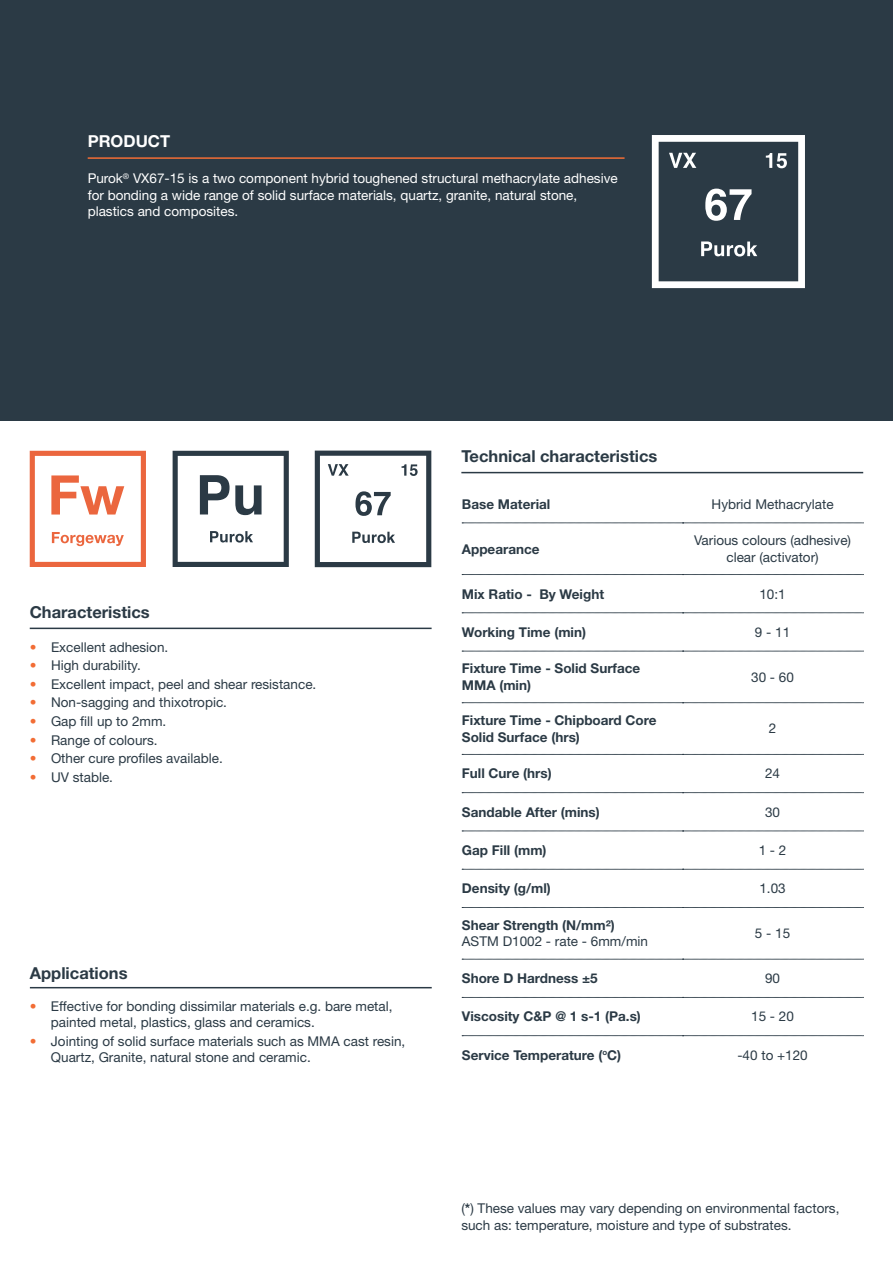
<style>
.page{position:relative;width:893px;height:1263px;background:#fff}
.page>*{position:absolute;margin:0;border:0;box-sizing:border-box;transform-origin:0 0}
.t1{font:700 16.5px "Helvetica Neue LT Std";color:#2b3a45}
.t2{font:700 16.5px "Helvetica Neue LT Std";color:#fff}
.t3{font:13.5px/16.5px "Helvetica Neue LT Std";color:#2b3a45}
.t4{font:700 13.5px "Helvetica Neue LT Std";color:#2b3a45}
.t5{font:13.5px/16.5px "Helvetica Neue LT Std";color:#fff}
.s1{color:#f26d35}
.s2{font-weight:700}
</style>
<div class="page">
<div style="left:0;top:0;width:893px;height:421px;background:#2b3a45"></div>
<hr style="left:88px;top:157px;width:537px;height:2px;background:#f26d35">
<svg style="left:315px;top:451px;width:116px;height:116px"></svg>
<svg style="left:652px;top:135px;width:153px;height:153px"></svg>
<hr style="left:461px;top:472px;width:402px;height:1px;background:#2b3a45">
<svg style="left:30px;top:451px;width:116px;height:116px"></svg>
<hr style="left:30px;top:987px;width:402px;height:1px;background:#2b3a45">
<svg style="left:462px;top:523px;width:401px;height:1px"></svg>
<svg style="left:462px;top:574px;width:401px;height:1px"></svg>
<svg style="left:462px;top:612px;width:401px;height:1px"></svg>
<svg style="left:462px;top:651px;width:401px;height:1px"></svg>
<svg style="left:462px;top:702px;width:401px;height:1px"></svg>
<svg style="left:462px;top:754px;width:401px;height:1px"></svg>
<svg style="left:462px;top:792px;width:401px;height:1px"></svg>
<svg style="left:462px;top:831px;width:401px;height:1px"></svg>
<svg style="left:462px;top:869px;width:401px;height:1px"></svg>
<svg style="left:462px;top:907px;width:401px;height:1px"></svg>
<svg style="left:462px;top:959px;width:401px;height:1px"></svg>
<svg style="left:462px;top:997px;width:401px;height:1px"></svg>
<svg style="left:462px;top:1035px;width:401px;height:1px"></svg>
<hr style="left:30px;top:628px;width:402px;height:1px;background:#2b3a45">
<svg style="left:173px;top:451px;width:116px;height:116px"></svg>
<p class="t2" style="left:88px;top:131px;width:84px">PRODUCT</p>
<p class="t5" style="left:88px;top:170px;width:531px">Purok<sup>®</sup> VX67-15 is a two component hybrid toughened structural methacrylate adhesive for bonding a wide range of solid surface materials, quartz, granite, natural stone, plastics and composites.</p>
<p class="t1" style="left:461px;top:446px;width:198px">Technical characteristics</p>
<p class="t1" style="left:30px;top:602px;width:122px">Characteristics</p>
<p class="t3" style="left:30px;top:638px;width:140px"><span class="s1">•</span> Excellent adhesion.</p>
<p class="t3" style="left:30px;top:657px;width:113px"><span class="s1">•</span> High durability.</p>
<p class="t3" style="left:30px;top:675px;width:288px"><span class="s1">•</span> Excellent impact, peel and shear resistance.</p>
<p class="t3" style="left:30px;top:694px;width:199px"><span class="s1">•</span> Non-sagging and thixotropic.</p>
<p class="t3" style="left:30px;top:713px;width:138px"><span class="s1">•</span> Gap fill up to 2mm.</p>
<p class="t3" style="left:30px;top:731px;width:129px"><span class="s1">•</span> Range of colours.</p>
<p class="t3" style="left:30px;top:750px;width:195px"><span class="s1">•</span> Other cure profiles available.</p>
<p class="t3" style="left:30px;top:769px;width:85px"><span class="s1">•</span> UV stable.</p>
<p class="t1" style="left:30px;top:962px;width:99px">Applications</p>
<p class="t3" style="left:51px;top:997px;width:343px;text-indent:-21px"><span class="s1">•</span> Effective for bonding dissimilar materials e.g. bare metal, painted metal, plastics, glass and ceramics.</p>
<p class="t3" style="left:51px;top:1033px;width:356px;text-indent:-21px"><span class="s1">•</span> Jointing of solid surface materials such as MMA cast resin,<br>Quartz, Granite, natural stone and ceramic.</p>
<p class="t4" style="left:462px;top:495px;width:90px">Base Material</p>
<p class="t3" style="left:712px;top:495px;width:124px">Hybrid Methacrylate</p>
<p class="t4" style="left:462px;top:540px;width:79px">Appearance</p>
<p class="t3" style="left:694px;top:532px;width:159px">Various colours (adhesive)</p>
<p class="t3" style="left:726px;top:548px;width:94px">clear (activator)</p>
<p class="t4" style="left:462px;top:585px;width:144px">Mix Ratio - By Weight</p>
<p class="t3" style="left:759px;top:585px;width:28px">10:1</p>
<p class="t4" style="left:462px;top:624px;width:126px">Working Time (min)</p>
<p class="t3" style="left:755px;top:623px;width:37px">9 - 11</p>
<p class="t4" style="left:462px;top:660px;width:180px">Fixture Time - Solid Surface</p>
<p class="t4" style="left:462px;top:677px;width:71px">MMA (min)</p>
<p class="t3" style="left:751px;top:668px;width:44px">30 - 60</p>
<p class="t4" style="left:462px;top:712px;width:196px">Fixture Time - Chipboard Core</p>
<p class="t4" style="left:462px;top:728px;width:119px">Solid Surface (hrs)</p>
<p class="t3" style="left:769px;top:720px;width:9px">2</p>
<p class="t4" style="left:462px;top:765px;width:91px">Full Cure (hrs)</p>
<p class="t3" style="left:765px;top:765px;width:17px">24</p>
<p class="t4" style="left:462px;top:803px;width:139px">Sandable After (mins)</p>
<p class="t3" style="left:765px;top:803px;width:17px">30</p>
<p class="t4" style="left:462px;top:842px;width:86px">Gap Fill (mm)</p>
<p class="t3" style="left:759px;top:842px;width:29px">1 - 2</p>
<p class="t4" style="left:462px;top:880px;width:90px">Density (g/ml)</p>
<p class="t3" style="left:759px;top:880px;width:28px">1.03</p>
<p class="t4" style="left:462px;top:917px;width:155px">Shear Strength (N/mm²)</p>
<p class="t3" style="left:462px;top:933px;width:188px">ASTM D1002 - rate - 6mm/min</p>
<p class="t3" style="left:755px;top:925px;width:37px">5 - 15</p>
<p class="t4" style="left:462px;top:970px;width:137px">Shore D Hardness ±5</p>
<p class="t3" style="left:765px;top:970px;width:17px">90</p>
<p class="t4" style="left:462px;top:1008px;width:181px">Viscosity C&amp;P @ 1 s-1 (Pa.s)</p>
<p class="t3" style="left:751px;top:1008px;width:44px">15 - 20</p>
<p class="t4" style="left:462px;top:1046px;width:161px">Service Temperature (<sup>o</sup>C)</p>
<p class="t3" style="left:737px;top:1046px;width:72px">-40 to +120</p>
<p class="t3" style="left:461px;top:1200px;width:380px">(<span class="s2">*</span>) These values may vary depending on environmental factors, such as: temperature, moisture and type of substrates.</p>
</div>
